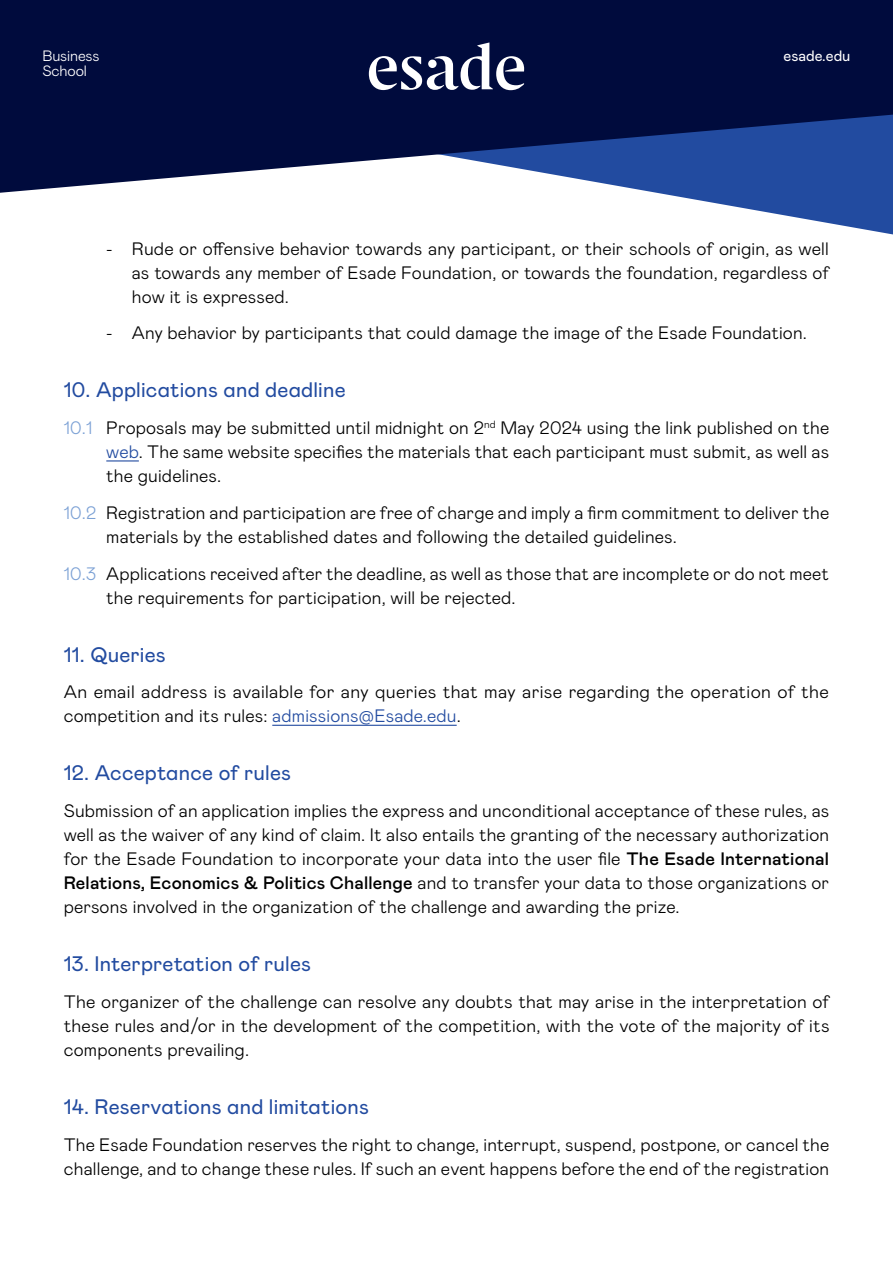
<style>
.page{position:relative;width:893px;height:1263px;background:#fff}
.page>*{position:absolute;margin:0;border:0;box-sizing:border-box;transform-origin:0 0}
.t1{font:21px "Mabry Pro";letter-spacing:.01em;color:#224ba0}
.t2{font:300 18px/24px "Mabry Pro";letter-spacing:.01em;color:#000;text-align:justify}
.t3{font:300 15px/15px "Mabry Pro";letter-spacing:-.01em;color:#fff}
.t4{font:15px "Mabry Pro";color:#fff}
.s1{color:#7ca1d5}
.s2{color:#224ba0}
.s3{font-weight:500}
</style>
<div class="page">
<svg style="left:669px;top:195px;width:224px;height:40px"></svg>
<svg style="left:0;top:0;width:893px;height:195px;background:#1a285a"></svg>
<svg style="left:369px;top:43px;width:155px;height:47px"></svg>
<hr style="left:106px;top:460px;width:33px;height:1px;background:#224ba0">
<hr style="left:272px;top:725px;width:185px;height:1px;background:#224ba0">
<p class="t3" style="left:43px;top:48px;width:58px">Business<br>School</p>
<p class="t4" style="left:784px;top:46px;width:68px">esade.edu</p>
<p class="t2" style="left:132px;top:235px;width:699px;text-indent:-26px">- Rude or offensive behavior towards any participant, or their schools of origin, as well as towards any member of Esade Foundation, or towards the foundation, regardless of how it is expressed.</p>
<p class="t2" style="left:106px;top:320px;width:702px">- Any behavior by participants that could damage the image of the Esade Foundation.</p>
<p class="t1" style="left:64px;top:375px;width:283px">10. Applications and deadline</p>
<p class="t2" style="left:106px;top:415px;width:724px;text-indent:-43px"><span class="s1">10.1</span> Proposals may be submitted until midnight on 2<sup>nd</sup> May 2024 using the link published on the <span class="s2">web</span>. The same website specifies the materials that each participant must submit, as well as the guidelines.</p>
<p class="t2" style="left:106px;top:499px;width:724px;text-indent:-43px"><span class="s1">10.2</span> Registration and participation are free of charge and imply a firm commitment to deliver the materials by the established dates and following the detailed guidelines.</p>
<p class="t2" style="left:106px;top:560px;width:724px;text-indent:-43px"><span class="s1">10.3</span> Applications received after the deadline, as well as those that are incomplete or do not meet the requirements for participation, will be rejected.</p>
<p class="t1" style="left:64px;top:639px;width:104px">11. Queries</p>
<p class="t2" style="left:64px;top:679px;width:766px">An email address is available for any queries that may arise regarding the operation of the competition and its rules: <span class="s2">admissions@Esade.edu</span>.</p>
<p class="t1" style="left:64px;top:758px;width:229px">12. Acceptance of rules</p>
<p class="t2" style="left:64px;top:798px;width:767px">Submission of an application implies the express and unconditional acceptance of these rules, as well as the waiver of any kind of claim. It also entails the granting of the necessary authorization for the Esade Foundation to incorporate your data into the user file <span class="s3">The Esade International Relations, Economics &amp; Politics Challenge</span> and to transfer your data to those organizations or persons involved in the organization of the challenge and awarding the prize.</p>
<p class="t1" style="left:64px;top:949px;width:249px">13. Interpretation of rules</p>
<p class="t2" style="left:64px;top:989px;width:767px">The organizer of the challenge can resolve any doubts that may arise in the interpretation of these rules and/or in the development of the competition, with the vote of the majority of its components prevailing.</p>
<p class="t1" style="left:64px;top:1092px;width:307px">14. Reservations and limitations</p>
<p class="t2" style="left:64px;top:1131px;width:767px">The Esade Foundation reserves the right to change, interrupt, suspend, postpone, or cancel the challenge, and to change these rules. If such an event happens before the end of the registration</p>
</div>
